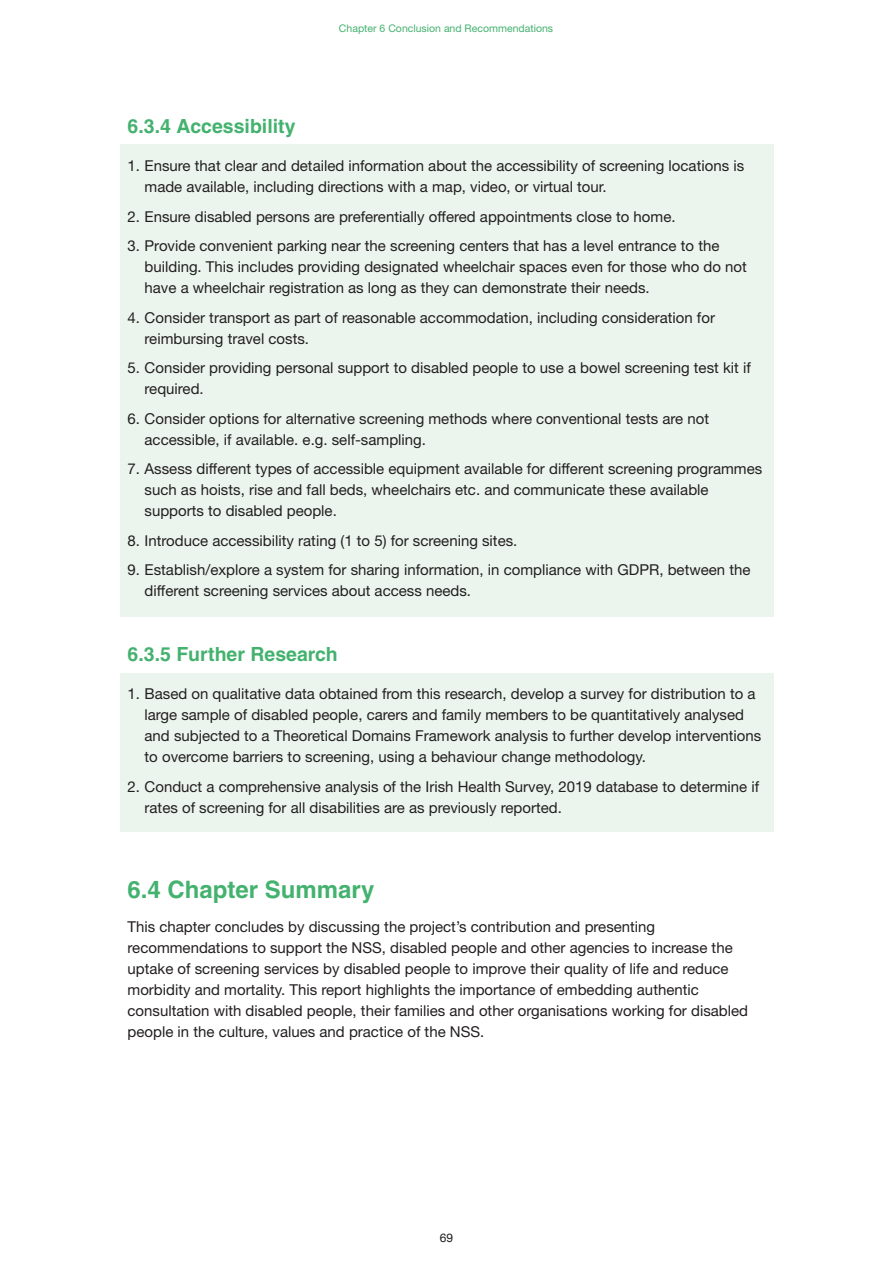
<style>
.page{position:relative;width:893px;height:1263px;background:#fff}
.page>*{position:absolute;margin:0;border:0;box-sizing:border-box;transform-origin:0 0}
.Head_2{font:700 24px "Helvetica LT Pro";color:#44b26f}
.Head_3{font:700 19.5px "Helvetica LT Pro";color:#44b26f}
.Bullets{font:15px/21px "Helvetica Neue LT Pro";color:#231f20}
.Body_Text{font:15px/21px "Helvetica Neue LT Pro";color:#231f20}
.t1{font:12px "Helvetica Neue";color:#231f20}
.Head_1{font:10.5px "Helvetica Neue LT Pro";color:#44b26f}
</style>
<div class="page">
<div style="left:120px;top:145px;width:654px;height:472px;background:#ebf5ed"></div>
<div style="left:120px;top:673px;width:654px;height:159px;background:#ebf5ed"></div>
<p class="Head_1" style="left:339px;top:22px;width:216px">Chapter 6 Conclusion and Recommendations</p>
<p class="Head_3" style="left:128px;top:114px;width:170px">6.3.4 Accessibility</p>
<p class="Bullets" style="left:145px;top:155px;width:601px;text-indent:-17px">1. Ensure that clear and detailed information about the accessibility of screening locations is made available, including directions with a map, video, or virtual tour.</p>
<p class="Bullets" style="left:128px;top:205px;width:549px">2. Ensure disabled persons are preferentially offered appointments close to home.</p>
<p class="Bullets" style="left:145px;top:235px;width:604px;text-indent:-17px">3. Provide convenient parking near the screening centers that has a level entrance to the building. This includes providing designated wheelchair spaces even for those who do not have a wheelchair registration as long as they can demonstrate their needs.</p>
<p class="Bullets" style="left:145px;top:306px;width:572px;text-indent:-17px">4. Consider transport as part of reasonable accommodation, including consideration for reimbursing travel costs.</p>
<p class="Bullets" style="left:145px;top:357px;width:608px;text-indent:-17px">5. Consider providing personal support to disabled people to use a bowel screening test kit if required.</p>
<p class="Bullets" style="left:145px;top:407px;width:566px;text-indent:-17px">6. Consider options for alternative screening methods where conventional tests are not accessible, if available. e.g. self-sampling.</p>
<p class="Bullets" style="left:145px;top:458px;width:619px;text-indent:-17px">7. Assess different types of accessible equipment available for different screening programmes such as hoists, rise and fall beds, wheelchairs etc. and communicate these available supports to disabled people.</p>
<p class="Bullets" style="left:128px;top:529px;width:391px">8. Introduce accessibility rating (1 to 5) for screening sites.</p>
<p class="Bullets" style="left:145px;top:559px;width:607px;text-indent:-17px">9. Establish/explore a system for sharing information, in compliance with GDPR, between the different screening services about access needs.</p>
<p class="Head_3" style="left:128px;top:642px;width:212px">6.3.5 Further Research</p>
<p class="Bullets" style="left:145px;top:683px;width:618px;text-indent:-17px">1. Based on qualitative data obtained from this research, develop a survey for distribution to a large sample of disabled people, carers and family members to be quantitatively analysed and subjected to a Theoretical Domains Framework analysis to further develop interventions to overcome barriers to screening, using a behaviour change methodology.</p>
<p class="Bullets" style="left:145px;top:775px;width:616px;text-indent:-17px">2. Conduct a comprehensive analysis of the Irish Health Survey, 2019 database to determine if rates of screening for all disabilities are as previously reported.</p>
<p class="Head_2" style="left:128px;top:875px;width:248px">6.4 Chapter Summary</p>
<p class="Body_Text" style="left:128px;top:915px;width:622px">This chapter concludes by discussing the project’s contribution and presenting recommendations to support the NSS, disabled people and other agencies to increase the uptake of screening services by disabled people to improve their quality of life and reduce morbidity and mortality. This report highlights the importance of embedding authentic consultation with disabled people, their families and other organisations working for disabled people in the culture, values and practice of the NSS.</p>
<p class="t1" style="left:440px;top:1229px;width:15px">69</p>
</div>
